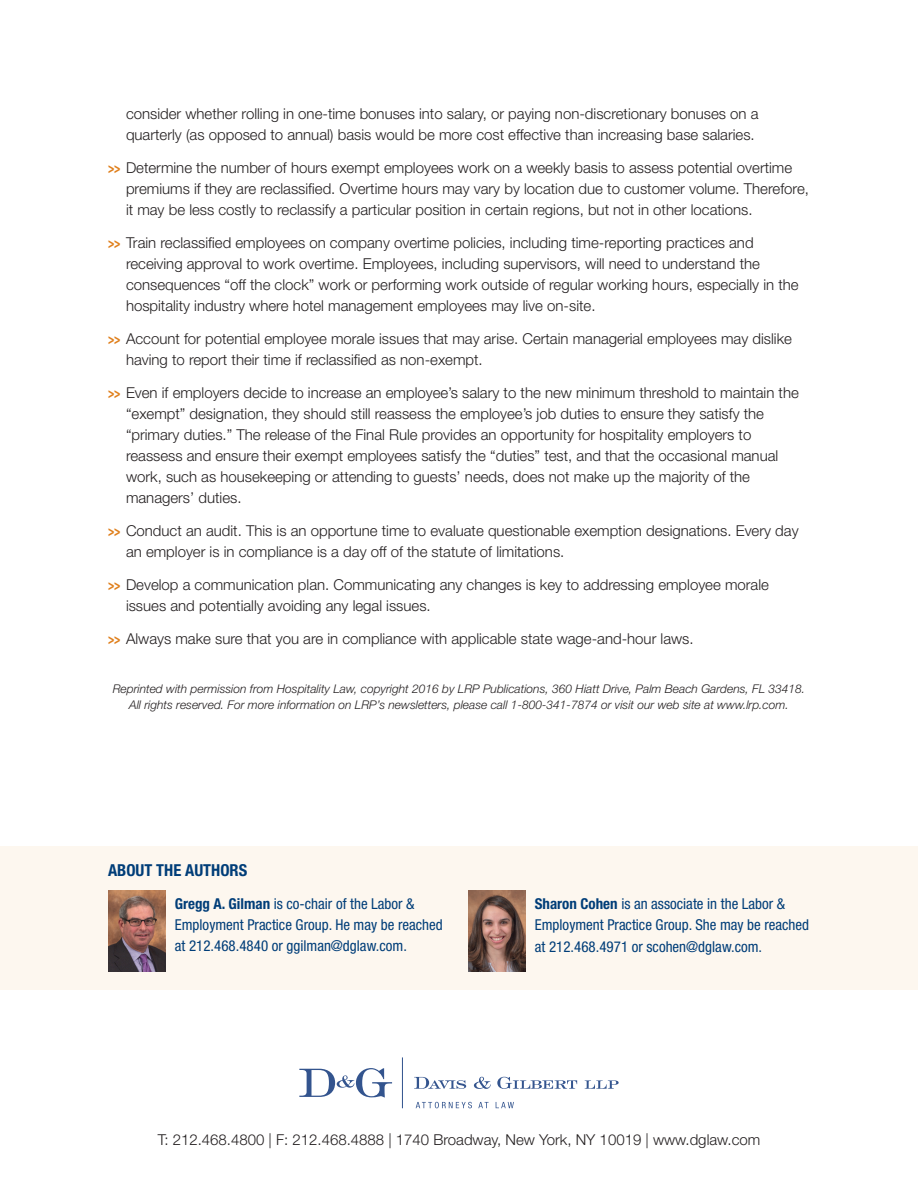
<style>
.page{position:relative;width:918px;height:1188px;background:#fff}
.page>*{position:absolute;margin:0;border:0;box-sizing:border-box;transform-origin:0 0}
._05_a_About_Head{font:700 condensed 16.5px "Helvetica Neue LT Std";color:#003d78}
._02_e_Story_Body{font:300 15px/21px "Helvetica Neue LT Std";color:#231f20}
._05_b_About_Body{font:condensed 15px/21px "Helvetica Neue LT Std";color:#003d78}
._02_e_Story_Body-2{font:italic 300 12px/16.5px "Helvetica Neue LT Std";color:#231f20;text-align:center}
.s1{font-weight:700;color:#df7e1a}
.s2{font-weight:700}
</style>
<div class="page">
<div style="left:0;top:846px;width:918px;height:144px;background:#fdf7ef"></div>
<img style="left:108px;top:891px;width:58px;height:81px">
<img style="left:468px;top:891px;width:58px;height:81px">
<hr style="left:402px;top:1058px;width:1px;height:50px;background:#33548e">
<svg style="left:299px;top:1068px;width:93px;height:30px"></svg>
<svg style="left:414px;top:1077px;width:52px;height:12px"></svg>
<svg style="left:474px;top:1077px;width:17px;height:12px"></svg>
<svg style="left:497px;top:1077px;width:80px;height:12px"></svg>
<svg style="left:585px;top:1080px;width:34px;height:9px"></svg>
<svg style="left:416px;top:1102px;width:56px;height:6px"></svg>
<svg style="left:478px;top:1102px;width:11px;height:6px"></svg>
<svg style="left:496px;top:1102px;width:18px;height:6px"></svg>
<p class="_02_e_Story_Body" style="left:126px;top:103px;width:634px">consider whether rolling in one-time bonuses into salary, or paying non-discretionary bonuses on a quarterly (as opposed to annual) basis would be more cost effective than increasing base salaries.</p>
<p class="_02_e_Story_Body" style="left:126px;top:157px;width:684px;text-indent:-18px"><span class="s1">&gt;&gt;&gt;</span> Determine the number of hours exempt employees work on a weekly basis to assess potential overtime premiums if they are reclassified. Overtime hours may vary by location due to customer volume. Therefore, it may be less costly to reclassify a particular position in certain regions, but not in other locations.</p>
<p class="_02_e_Story_Body" style="left:126px;top:232px;width:674px;text-indent:-18px"><span class="s1">&gt;&gt;&gt;</span> Train reclassified employees on company overtime policies, including time-reporting practices and receiving approval to work overtime. Employees, including supervisors, will need to understand the consequences “off the clock” work or performing work outside of regular working hours, especially in the hospitality industry where hotel management employees may live on-site.</p>
<p class="_02_e_Story_Body" style="left:126px;top:328px;width:667px;text-indent:-18px"><span class="s1">&gt;&gt;&gt;</span> Account for potential employee morale issues that may arise. Certain managerial employees may dislike having to report their time if reclassified as non-exempt.</p>
<p class="_02_e_Story_Body" style="left:126px;top:382px;width:674px;text-indent:-18px"><span class="s1">&gt;&gt;&gt;</span> Even if employers decide to increase an employee’s salary to the new minimum threshold to maintain the “exempt” designation, they should still reassess the employee’s job duties to ensure they satisfy the “primary duties.” The release of the Final Rule provides an opportunity for hospitality employers to reassess and ensure their exempt employees satisfy the “duties” test, and that the occasional manual work, such as housekeeping or attending to guests’ needs, does not make up the majority of the managers’ duties.</p>
<p class="_02_e_Story_Body" style="left:126px;top:520px;width:674px;text-indent:-18px"><span class="s1">&gt;&gt;&gt;</span> Conduct an audit. This is an opportune time to evaluate questionable exemption designations. Every day an employer is in compliance is a day off of the statute of limitations.</p>
<p class="_02_e_Story_Body" style="left:126px;top:574px;width:644px;text-indent:-18px"><span class="s1">&gt;&gt;&gt;</span> Develop a communication plan. Communicating any changes is key to addressing employee morale issues and potentially avoiding any legal issues.</p>
<p class="_02_e_Story_Body" style="left:108px;top:628px;width:587px"><span class="s1">&gt;&gt;&gt;</span> Always make sure that you are in compliance with applicable state wage-and-hour laws.</p>
<p class="_02_e_Story_Body-2" style="left:113px;top:680px;width:694px">Reprinted with permission from Hospitality Law, copyright 2016 by LRP Publications, 360 Hiatt Drive, Palm Beach Gardens, FL 33418.<br>All rights reserved. For more information on LRP’s newsletters, please call 1-800-341-7874 or visit our web site at www.lrp.com.</p>
<p class="_05_a_About_Head" style="left:108px;top:860px;width:141px">ABOUT THE AUTHORS</p>
<p class="_05_b_About_Body" style="left:175px;top:893px;width:269px"><span class="s2">Gregg A. Gilman</span> is co-chair of the Labor &amp;<br>Employment Practice Group. He may be reached at 212.468.4840 or ggilman@dglaw.com.</p>
<p class="_05_b_About_Body" style="left:535px;top:893px;width:276px"><span class="s2">Sharon Cohen</span> is an associate in the Labor &amp;<br>Employment Practice Group. She may be reached</p>
<p class="_05_b_About_Body" style="left:535px;top:936px;width:229px">at 212.468.4971 or scohen@dglaw.com.</p>
<p class="_02_e_Story_Body" style="left:158px;top:1129px;width:604px">T: 212.468.4800 | F: 212.468.4888 | 1740 Broadway, New York, NY 10019 | www.dglaw.com</p>
</div>
